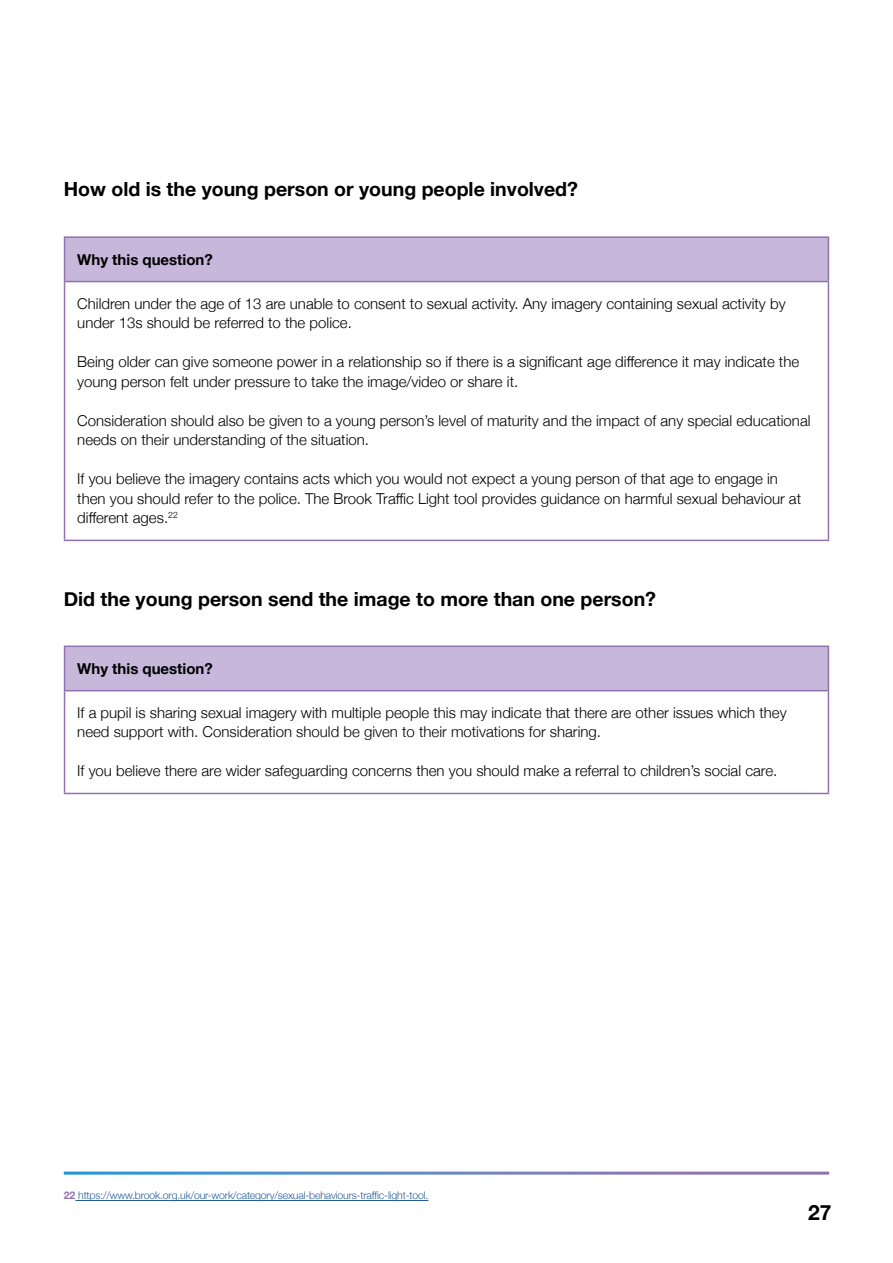
<style>
.page{position:relative;width:893px;height:1263px;background:#fff}
.page>*{position:absolute;margin:0;border:0;box-sizing:border-box;transform-origin:0 0}
.t1{font:700 21px "Helvetica Neue";color:#000}
.t2{font:700 19.5px "Helvetica Neue";color:#000}
.Body{font:300 15px/19.5px "Helvetica Neue";color:#000}
.Body-2{font:700 15px "Helvetica Neue";color:#000}
.footnotes{font:300 10.5px "Helvetica Neue";letter-spacing:-.015em;color:#275b9b}
.s1{font-weight:700;color:#9171b0}
</style>
<div class="page">
<div style="left:65px;top:646px;width:763px;height:45px;background:#c6b7db"></div>
<hr style="left:64px;top:645px;width:765px;height:2px;background:#9171b0">
<hr style="left:64px;top:647px;width:1px;height:43px;background:#9171b0">
<hr style="left:828px;top:647px;width:1px;height:43px;background:#9171b0">
<hr style="left:64px;top:690px;width:765px;height:1px;background:#9171b0">
<hr style="left:64px;top:691px;width:1px;height:102px;background:#9171b0">
<hr style="left:828px;top:691px;width:1px;height:102px;background:#9171b0">
<hr style="left:64px;top:793px;width:765px;height:1px;background:#9171b0">
<div style="left:65px;top:237px;width:763px;height:45px;background:#c6b7db"></div>
<hr style="left:64px;top:236px;width:765px;height:2px;background:#9171b0">
<hr style="left:64px;top:238px;width:1px;height:43px;background:#9171b0">
<hr style="left:828px;top:238px;width:1px;height:43px;background:#9171b0">
<hr style="left:64px;top:281px;width:765px;height:1px;background:#9171b0">
<hr style="left:64px;top:282px;width:1px;height:258px;background:#9171b0">
<hr style="left:828px;top:282px;width:1px;height:258px;background:#9171b0">
<hr style="left:64px;top:540px;width:765px;height:1px;background:#9171b0">
<hr style="left:75px;top:1200px;width:353px;height:1px;background:#275b9b">
<p class="t2" style="left:64px;top:174px;width:516px">How old is the young person or young people involved?</p>
<p class="Body-2" style="left:77px;top:247px;width:137px">Why this question?</p>
<p class="Body" style="left:77px;top:293px;width:710px">Children under the age of 13 are unable to consent to sexual activity. Any imagery containing sexual activity by under 13s should be referred to the police.</p>
<p class="Body" style="left:77px;top:351px;width:723px">Being older can give someone power in a relationship so if there is a significant age difference it may indicate the young person felt under pressure to take the image/video or share it.</p>
<p class="Body" style="left:77px;top:410px;width:735px">Consideration should also be given to a young person’s level of maturity and the impact of any special educational needs on their understanding of the situation.</p>
<p class="Body" style="left:77px;top:468px;width:725px">If you believe the imagery contains acts which you would not expect a young person of that age to engage in then you should refer to the police. The Brook Traffic Light tool provides guidance on harmful sexual behaviour at different ages.<sup>22</sup></p>
<p class="t2" style="left:64px;top:584px;width:594px">Did the young person send the image to more than one person?</p>
<p class="Body-2" style="left:77px;top:656px;width:137px">Why this question?</p>
<p class="Body" style="left:77px;top:702px;width:711px">If a pupil is sharing sexual imagery with multiple people this may indicate that there are other issues which they need support with. Consideration should be given to their motivations for sharing.</p>
<p class="Body" style="left:77px;top:760px;width:701px">If you believe there are wider safeguarding concerns then you should make a referral to children’s social care.</p>
<p class="footnotes" style="left:64px;top:1187px;width:366px"><span class="s1">22</span> https://www.brook.org.uk/our-work/category/sexual-behaviours-traffic-light-tool.</p>
<h1 class="t1" style="left:808px;top:1196px;width:25px">27</h1>
</div>
